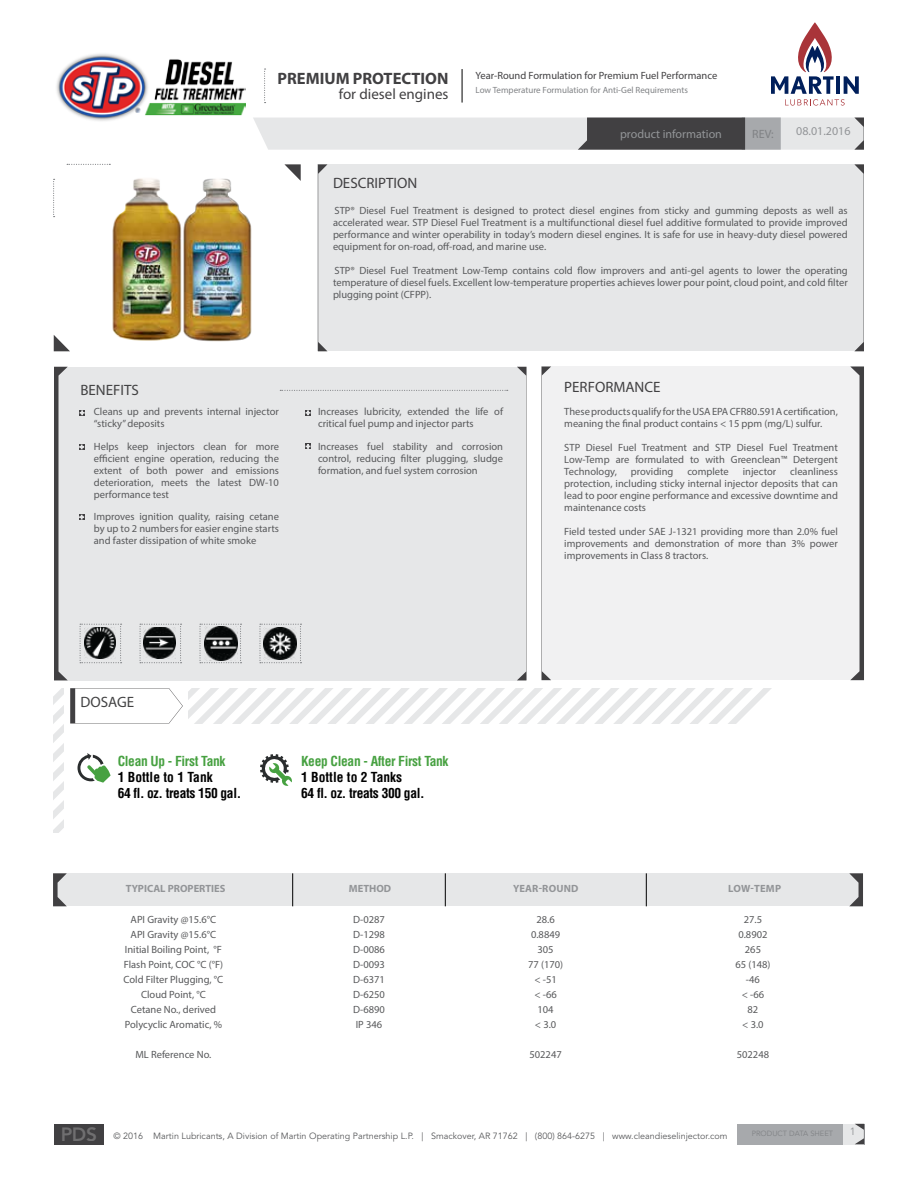
<style>
.page{position:relative;width:918px;height:1188px;background:#fff}
.page>*{position:absolute;margin:0;border:0;box-sizing:border-box;transform-origin:0 0}
.t1{font:700 16.5px "Myriad Pro";color:#414042}
.t2{font:15px "Myriad Pro";color:#414042}
.t3{font:15px "Myriad Pro";color:#424243}
.t4{font:700 condensed 13.5px/16.2px "Helvetica LT Std";letter-spacing:-.025em;color:#000}
.t5{font:700 condensed 13.5px "Helvetica LT Std";letter-spacing:-.025em;color:#47a141}
.t6{font:12px "Myriad Pro";color:#939598}
.t7{font:12px "Myriad Pro";color:#808285}
.t8{font:10.5px/15px "Myriad Pro";color:#58595b;text-align:justify}
.t9{font:10.5px "Myriad Pro";color:#414042}
.t10{font:700 10.5px "Myriad Pro";color:#939598}
.t11{font:700 10.5px "Myriad Pro";letter-spacing:.02em;color:#939598}
.t12{font:10.5px "Avenir LT Std";color:#939598}
.t13{font:9px "Avenir LT Std";color:#58595b}
.t14{font:9px "Myriad Pro";color:#808285}
.t15{font:7.5px "Avenir LT Std";color:#808285}
.t16{font:700 condensed 6.75px "Helvetica LT Std";color:#6d6e71}
.s1{font-weight:800;font-size:19.05px;color:#fff}
</style>
<div class="page">
<div style="left:54px;top:1124px;width:50px;height:20px;background:#414042"></div>
<div style="left:737px;top:1124px;width:127px;height:20px;background:#a7a9ac"></div>
<div style="left:843px;top:1124px;width:21px;height:20px;background:#e6e7e8"></div>
<svg style="left:855px;top:1124px;width:9px;height:20px"></svg>
<svg style="left:742px;top:117px;width:39px;height:1px"></svg>
<svg style="left:253px;top:118px;width:611px;height:32px;background:#b7b7b9"></svg>
<hr style="left:462px;top:69px;width:1px;height:34px;background:#000">
<svg style="left:264px;top:68px;width:2px;height:35px"></svg>
<img style="left:56px;top:54px;width:190px;height:67px">
<svg style="left:771px;top:22px;width:88px;height:84px"></svg>
<div style="left:53px;top:873px;width:810px;height:33px;background:#e6e7e8"></div>
<svg style="left:53px;top:873px;width:14px;height:33px"></svg>
<svg style="left:849px;top:873px;width:14px;height:33px"></svg>
<hr style="left:646px;top:873px;width:1px;height:33px;background:#000">
<hr style="left:292px;top:873px;width:1px;height:33px;background:#000">
<svg style="left:189px;top:688px;width:583px;height:35px"></svg>
<svg style="left:70px;top:688px;width:113px;height:36px"></svg>
<svg style="left:53px;top:688px;width:11px;height:144px"></svg>
<div style="left:55px;top:367px;width:471px;height:313px;background:#e6e7e8"></div>
<svg style="left:54px;top:367px;width:14px;height:313px"></svg>
<svg style="left:517px;top:367px;width:10px;height:313px"></svg>
<svg style="left:80px;top:624px;width:42px;height:39px"></svg>
<svg style="left:140px;top:624px;width:42px;height:39px"></svg>
<svg style="left:199px;top:624px;width:43px;height:39px"></svg>
<svg style="left:259px;top:624px;width:42px;height:39px"></svg>
<svg style="left:79px;top:514px;width:6px;height:6px"></svg>
<svg style="left:79px;top:444px;width:6px;height:6px"></svg>
<svg style="left:79px;top:410px;width:6px;height:6px"></svg>
<svg style="left:305px;top:410px;width:6px;height:6px"></svg>
<svg style="left:305px;top:444px;width:6px;height:5px"></svg>
<svg style="left:280px;top:390px;width:228px;height:1px"></svg>
<div style="left:542px;top:367px;width:322px;height:313px;background:#f1f1f2"></div>
<svg style="left:850px;top:367px;width:14px;height:313px"></svg>
<svg style="left:542px;top:367px;width:9px;height:313px"></svg>
<svg style="left:54px;top:335px;width:16px;height:16px"></svg>
<svg style="left:284px;top:164px;width:17px;height:17px"></svg>
<svg style="left:53px;top:179px;width:2px;height:38px"></svg>
<svg style="left:67px;top:164px;width:43px;height:1px"></svg>
<div style="left:318px;top:164px;width:546px;height:187px;background:#e6e7e8"></div>
<svg style="left:318px;top:164px;width:9px;height:187px"></svg>
<svg style="left:854px;top:164px;width:10px;height:187px"></svg>
<img style="left:184px;top:178px;width:68px;height:164px">
<img style="left:112px;top:178px;width:72px;height:163px">
<svg style="left:260px;top:754px;width:32px;height:32px"></svg>
<svg style="left:78px;top:753px;width:33px;height:30px"></svg>
<hr style="left:445px;top:873px;width:1px;height:33px;background:#000">
<h1 class="t1" style="left:278px;top:68px;width:172px">PREMIUM PROTECTION</h1>
<h2 class="t2" style="left:339px;top:85px;width:111px">for diesel engines</h2>
<h2 class="t2" style="left:333px;top:174px;width:86px">DESCRIPTION</h2>
<p class="t9" style="left:476px;top:69px;width:243px">Year-Round Formulation for Premium Fuel Performance</p>
<p class="t14" style="left:476px;top:84px;width:214px">Low Temperature Formulation for Anti-Gel Requirements</p>
<p class="t6" style="left:620px;top:127px;width:103px">product information</p>
<p class="t7" style="left:752px;top:127px;width:23px">REV:</p>
<p class="t6" style="left:796px;top:124px;width:56px">08.01.2016</p>
<h2 class="t3" style="left:80px;top:381px;width:60px">BENEFITS</h2>
<p class="t8" style="left:94px;top:406px;width:187px;line-height:12px">Cleans up and prevents internal injector “sticky” deposits</p>
<p class="t8" style="left:94px;top:440px;width:187px;line-height:12px">Helps keep injectors clean for more efficient engine operation, reducing the extent of both power and emissions deterioration, meets the latest DW-10 performance test</p>
<p class="t8" style="left:94px;top:510px;width:187px;line-height:12px">Improves ignition quality, raising cetane by up to 2 numbers for easier engine starts and faster dissipation of white smoke</p>
<p class="t8" style="left:333px;top:204px;width:516px;line-height:12px">STP® Diesel Fuel Treatment is designed to protect diesel engines from sticky and gumming deposts as well as accelerated wear. STP Diesel Fuel Treatment is a multifunctional diesel fuel additive formulated to provide improved performance and winter operability in today’s modern diesel engines. It is safe for use in heavy-duty diesel powered equipment for on-road, off-road, and marine use.</p>
<p class="t8" style="left:333px;top:264px;width:516px;line-height:12px">STP® Diesel Fuel Treatment Low-Temp contains cold flow improvers and anti-gel agents to lower the operating temperature of diesel fuels. Excellent low-temperature properties achieves lower pour point, cloud point, and cold filter plugging point (CFPP).</p>
<p class="t8" style="left:318px;top:406px;width:187px;line-height:12px">Increases lubricity, extended the life of critical fuel pump and injector parts</p>
<p class="t8" style="left:318px;top:440px;width:187px;line-height:12px">Increases fuel stability and corrosion control, reducing filter plugging, sludge formation, and fuel system corrosion</p>
<h2 class="t2" style="left:564px;top:377px;width:98px">PERFORMANCE</h2>
<p class="t8" style="left:564px;top:405px;width:275px;line-height:12px">These products qualify for the USA EPA CFR80.591A certification, meaning the final product contains &lt; 15 ppm (mg/L) sulfur.</p>
<p class="t8" style="left:564px;top:441px;width:275px;line-height:12px">STP Diesel Fuel Treatment and STP Diesel Fuel Treatment Low-Temp are formulated to with Greenclean™ Detergent Technology,</p>
<p class="t8" style="left:564px;top:465px;width:275px;line-height:12px;text-indent:226px">cleanliness protection, including sticky internal injector deposits that can lead to poor engine performance and excessive downtime and maintenance costs</p>
<p class="t8" style="left:564px;top:525px;width:275px;line-height:12px">Field tested under SAE J-1321 providing more than 2.0% fuel improvements and demonstration of more than 3% power improvements in Class 8 tractors.</p>
<p class="t8" style="left:631px;top:464px;width:44px">providing</p>
<p class="t8" style="left:687px;top:464px;width:43px">complete</p>
<p class="t8" style="left:743px;top:464px;width:35px">injector</p>
<h2 class="t3" style="left:80px;top:693px;width:55px">DOSAGE</h2>
<p class="t5" style="left:118px;top:753px;width:109px">Clean Up - First Tank</p>
<p class="t4" style="left:118px;top:769px;width:125px">1 Bottle to 1 Tank<br>64 fl. oz. treats 150 gal.</p>
<p class="t5" style="left:301px;top:753px;width:149px">Keep Clean - After First Tank</p>
<p class="t4" style="left:301px;top:769px;width:125px">1 Bottle to 2 Tanks<br>64 fl. oz. treats 300 gal.</p>
<p class="t10" style="left:126px;top:882px;width:101px">TYPICAL PROPERTIES</p>
<p class="t10" style="left:349px;top:882px;width:44px">METHOD</p>
<p class="t10" style="left:728px;top:882px;width:54px">LOW-TEMP</p>
<p class="t11" style="left:513px;top:882px;width:67px">YEAR-ROUND</p>
<p class="t16" style="left:142px;top:889px;width:24px">Original</p>
<p class="t16" style="left:346px;top:889px;width:29px">Low Temp</p>
<p class="t8" style="left:124px;top:912px;width:101px;text-align:center">API Gravity @15.6°C<br>API Gravity @15.6°C<br>Initial Boiling Point, °F<br>Flash Point, COC °C (°F)<br>Cold Filter Plugging, °C<br>Cloud Point, °C<br>Cetane No., derived<br>Polycyclic Aromatic, %</p>
<p class="t8" style="left:135px;top:1047px;width:77px">ML Reference No.</p>
<p class="t8" style="left:353px;top:912px;width:33px">D-0287<br>D-1298<br>D-0086<br>D-0093<br>D-6371<br>D-6250<br>D-6890<br>IP 346</p>
<p class="t8" style="left:528px;top:912px;width:37px;text-align:center">28.6<br>0.8849<br>305<br>77 (170) &lt; -51<br>&lt; -66<br>104<br>&lt; 3.0</p>
<p class="t8" style="left:529px;top:1047px;width:34px">502247</p>
<p class="t8" style="left:735px;top:912px;width:37px;text-align:center">27.5<br>0.8902<br>265<br>65 (148) -46<br>&lt; -66<br>82<br>&lt; 3.0</p>
<p class="t8" style="left:737px;top:1047px;width:34px">502248</p>
<p class="t13" style="left:60px;top:1131px;width:669px"><span class="s1">PDS</span> © 2016 Martin Lubricants, A Division of Martin Operating Partnership L.P. | Smackover, AR 71762 | (800) 864-6275 | www.cleandieselinjector.com</p>
<p class="t15" style="left:752px;top:1129px;width:83px">PRODUCT DATA SHEET</p>
<p class="t12" style="left:850px;top:1126px;width:7px">1</p>
</div>
